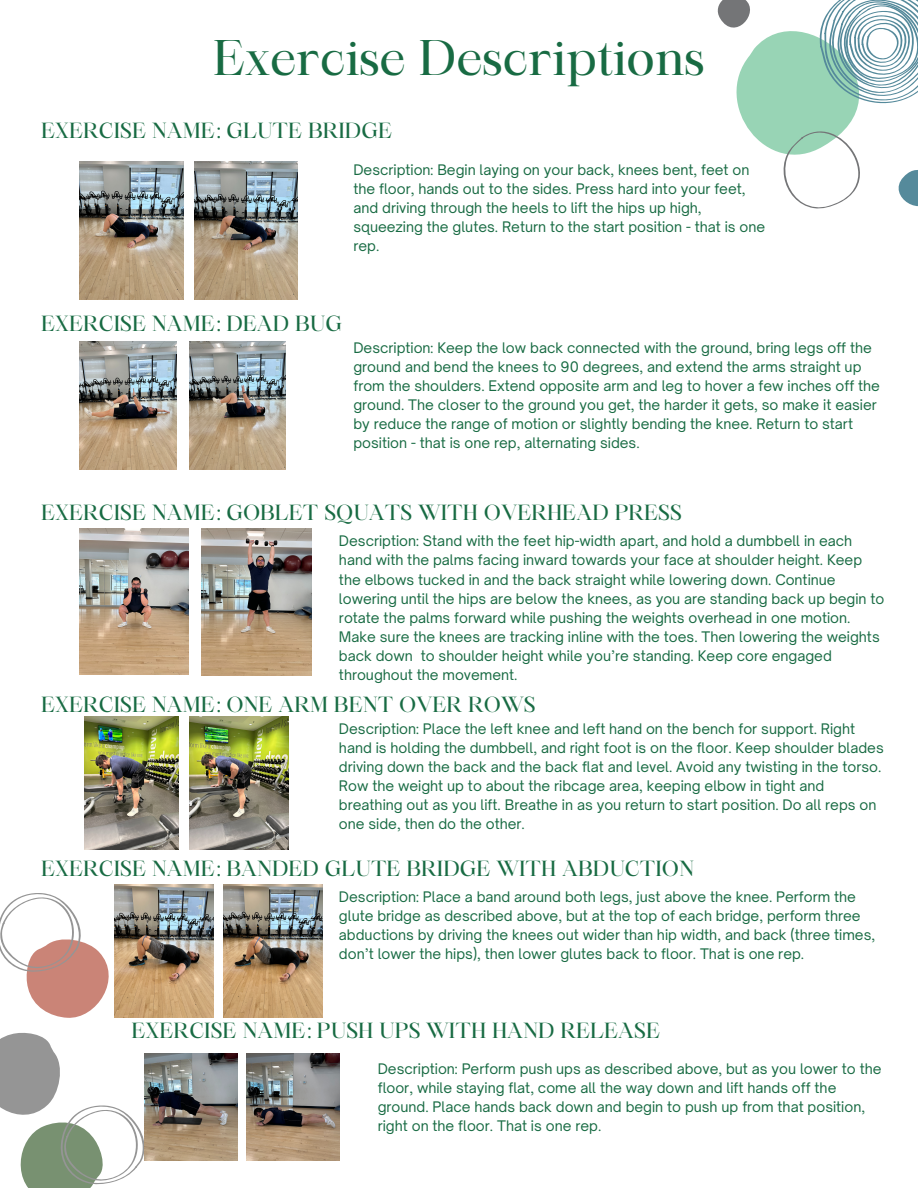
<style>
.page{position:relative;width:918px;height:1188px;background:#fff}
.page>*{position:absolute;margin:0;border:0;box-sizing:border-box;transform-origin:0 0}
.t1{font:48px "Maharlika";color:#186b43}
.t2{font:21px "Maharlika";color:#186b43}
.t3{font:13.95px/19.2px "Open Sauce One";color:#186b43}
</style>
<div class="page">
<svg style="left:717px;top:0;width:201px;height:209px"></svg>
<svg style="left:0;top:892px;width:123px;height:126px"></svg>
<svg style="left:0;top:1032px;width:145px;height:156px"></svg>
<img style="left:80px;top:161px;width:103px;height:139px">
<img style="left:194px;top:161px;width:104px;height:139px">
<img style="left:80px;top:342px;width:97px;height:128px">
<img style="left:189px;top:342px;width:97px;height:128px">
<img style="left:80px;top:528px;width:109px;height:147px">
<img style="left:201px;top:528px;width:111px;height:148px">
<img style="left:84px;top:717px;width:95px;height:133px">
<img style="left:189px;top:717px;width:99px;height:133px">
<img style="left:246px;top:1054px;width:93px;height:107px">
<img style="left:144px;top:1054px;width:94px;height:107px">
<img style="left:115px;top:884px;width:99px;height:133px">
<img style="left:223px;top:884px;width:99px;height:133px">
<p class="t1" style="left:213px;top:39px;width:493px">Exercise Descriptions</p>
<h2 class="t2" style="left:41px;top:122px;width:353px">EXERCISE NAME: GLUTE BRIDGE</h2>
<p class="t3" style="left:353px;top:160px;width:413px">Description: Begin laying on your back, knees bent, feet on the floor, hands out to the sides. Press hard into your feet, and driving through the heels to lift the hips up high, squeezing the glutes. Return to the start position - that is one rep.</p>
<p class="t2" style="left:41px;top:315px;width:303px">EXERCISE NAME: DEAD BUG</p>
<p class="t3" style="left:353px;top:338px;width:528px">Description: Keep the low back connected with the ground, bring legs off the ground and bend the knees to 90 degrees, and extend the arms straight up from the shoulders. Extend opposite arm and leg to hover a few inches off the ground. The closer to the ground you get, the harder it gets, so make it easier by reduce the range of motion or slightly bending the knee. Return to start position - that is one rep, alternating sides.</p>
<h2 class="t2" style="left:41px;top:504px;width:642px">EXERCISE NAME: GOBLET SQUATS WITH OVERHEAD PRESS</h2>
<p class="t3" style="left:339px;top:531px;width:547px">Description: Stand with the feet hip-width apart, and hold a dumbbell in each hand with the palms facing inward towards your face at shoulder height. Keep the elbows tucked in and the back straight while lowering down. Continue lowering until the hips are below the knees, as you are standing back up begin to rotate the palms forward while pushing the weights overhead in one motion.<br>Make sure the knees are tracking inline with the toes. Then lowering the weights back down to shoulder height while you’re standing. Keep core engaged throughout the movement.</p>
<p class="t2" style="left:41px;top:696px;width:496px">EXERCISE NAME: ONE ARM BENT OVER ROWS</p>
<p class="t3" style="left:339px;top:719px;width:546px">Description: Place the left knee and left hand on the bench for support. Right hand is holding the dumbbell, and right foot is on the floor. Keep shoulder blades driving down the back and the back flat and level. Avoid any twisting in the torso.<br>Row the weight up to about the ribcage area, keeping elbow in tight and breathing out as you lift. Breathe in as you return to start position. Do all reps on one side, then do the other.</p>
<p class="t2" style="left:41px;top:860px;width:655px">EXERCISE NAME: BANDED GLUTE BRIDGE WITH ABDUCTION</p>
<p class="t3" style="left:339px;top:887px;width:538px">Description: Place a band around both legs, just above the knee. Perform the glute bridge as described above, but at the top of each bridge, perform three abductions by driving the knees out wider than hip width, and back (three times, don’t lower the hips), then lower glutes back to floor. That is one rep.</p>
<h2 class="t2" style="left:132px;top:1022px;width:530px">EXERCISE NAME: PUSH UPS WITH HAND RELEASE</h2>
<p class="t3" style="left:378px;top:1059px;width:505px">Description: Perform push ups as described above, but as you lower to the floor, while staying flat, come all the way down and lift hands off the ground. Place hands back down and begin to push up from that position, right on the floor. That is one rep.</p>
</div>
